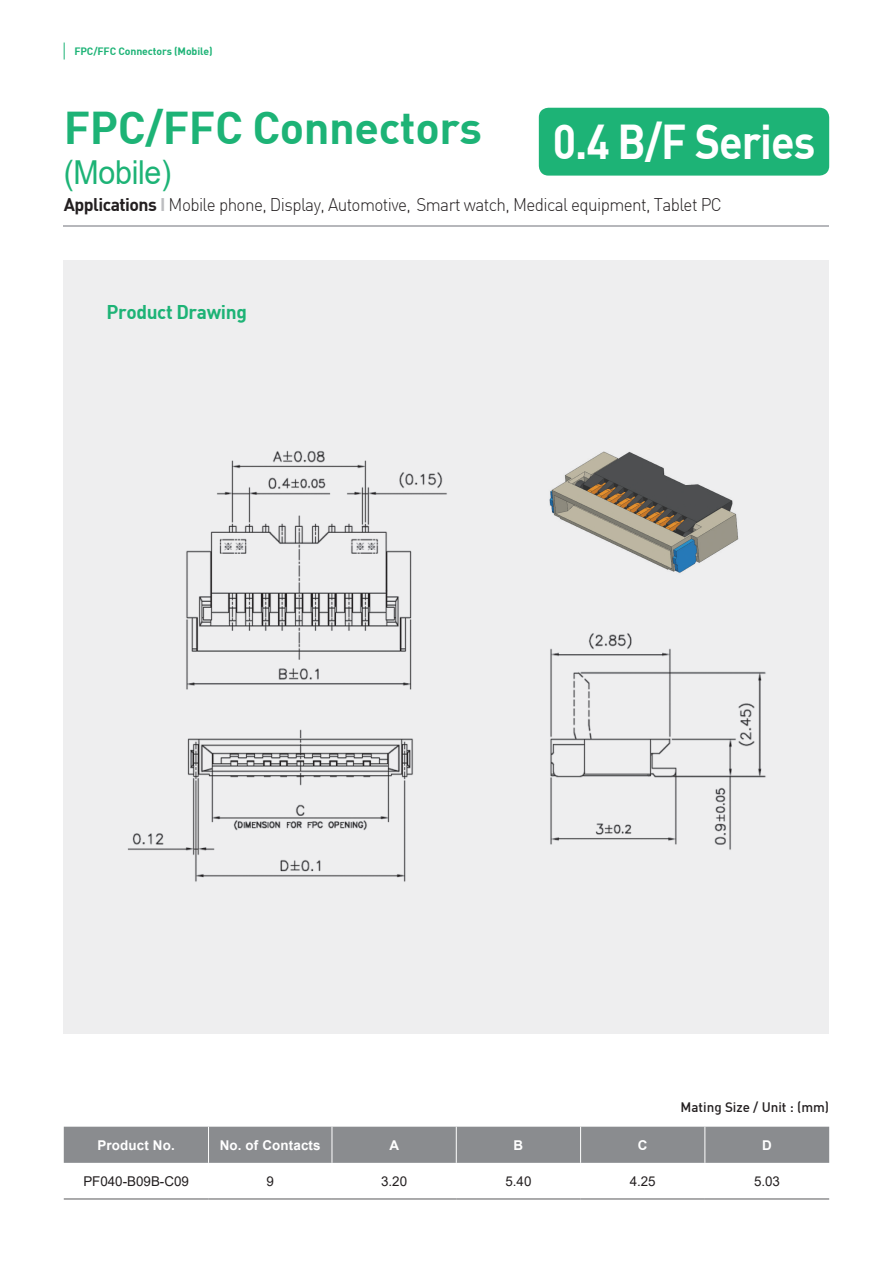
<style>
.page{position:relative;width:893px;height:1263px;background:#fff}
.page>*{position:absolute;margin:0;border:0;box-sizing:border-box;transform-origin:0 0}
.t1{font:47.85px "Dinbol";letter-spacing:-.025em;color:#fff;scale:.9 1}
.t2{font:45px "Dinbol";letter-spacing:-.01em;color:#1db376}
.t3{font:33px "Arial";letter-spacing:-.01em;color:#1db376;scale:.92 1}
.t4{font:19.5px "Dinbol";letter-spacing:-.02em;color:#1db376}
.t5{font:18px "Dinlig";letter-spacing:-.035em;color:#231f20;scale:.95 1}
.t6{font:13.5px "Arial";color:#231f20}
.t7{font:700 13.5px "Arial";letter-spacing:.01em;color:#fff}
.t8{font:13.5px "Dinmed";color:#231f20}
.t9{font:10.5px "Dinbol";letter-spacing:-.01em;color:#1db376}
.s1{font-family:"Dinbol"}
.s2{font-family:"Dinbol";color:#bcbdc0}
</style>
<div class="page">
<svg style="left:64px;top:43px;width:1px;height:17px"></svg>
<div style="left:64px;top:261px;width:765px;height:773px;background:#eeeeef"></div>
<div style="left:539px;top:108px;width:290px;height:68px;background:#1db376;border-radius:10px"></div>
<img style="left:127px;top:450px;width:639px;height:432px">
<img style="left:539px;top:450px;width:219px;height:129px">
<div style="left:64px;top:1127px;width:765px;height:36px;background:#8a8c8f"></div>
<hr style="left:208px;top:1127px;width:1px;height:36px;background:#fff">
<hr style="left:332px;top:1127px;width:1px;height:36px;background:#fff">
<hr style="left:64px;top:1199px;width:145px;height:1px;background:#57585a">
<hr style="left:209px;top:1199px;width:123px;height:1px;background:#57585a">
<hr style="left:332px;top:1199px;width:124px;height:1px;background:#57585a">
<hr style="left:456px;top:1199px;width:125px;height:1px;background:#57585a">
<hr style="left:581px;top:1199px;width:124px;height:1px;background:#57585a">
<hr style="left:705px;top:1199px;width:124px;height:1px;background:#57585a">
<hr style="left:456px;top:1127px;width:1px;height:36px;background:#fff">
<hr style="left:580px;top:1127px;width:1px;height:36px;background:#fff">
<hr style="left:705px;top:1127px;width:1px;height:36px;background:#fff">
<hr style="left:64px;top:226px;width:765px;height:1px;background:#b6b7bb">
<p class="t9" style="left:74px;top:44px;width:140px">FPC/FFC Connectors (Mobile)</p>
<p class="t2" style="left:64px;top:98px;width:420px">FPC/FFC Connectors</p>
<p class="t3" style="left:64px;top:149px;width:118px">(Mobile)</p>
<p class="t5" style="left:64px;top:193px;width:694px"><span class="s1">Applications</span> <span class="s2">I</span> Mobile phone, Display, Automotive, Smart watch, Medical equipment, Tablet PC</p>
<p class="t1" style="left:553px;top:110px;width:293px">0.4 B/F Series</p>
<p class="t4" style="left:106px;top:299px;width:142px">Product Drawing</p>
<p class="t8" style="left:681px;top:1098px;width:150px">Mating Size / Unit : (mm)</p>
<p class="t7" style="left:98px;top:1135px;width:79px">Product No.</p>
<p class="t7" style="left:220px;top:1135px;width:102px">No. of Contacts</p>
<p class="t7" style="left:390px;top:1135px;width:11px">A</p>
<p class="t7" style="left:514px;top:1135px;width:11px">B</p>
<p class="t7" style="left:638px;top:1135px;width:11px">C</p>
<p class="t7" style="left:762px;top:1135px;width:11px">D</p>
<p class="t6" style="left:83px;top:1172px;width:107px">PF040-B09B-C09</p>
<p class="t6" style="left:267px;top:1172px;width:9px">9</p>
<p class="t6" style="left:381px;top:1172px;width:28px">3.20</p>
<p class="t6" style="left:505px;top:1172px;width:28px">5.40</p>
<p class="t6" style="left:630px;top:1172px;width:28px">4.25</p>
<p class="t6" style="left:754px;top:1172px;width:28px">5.03</p>
</div>
